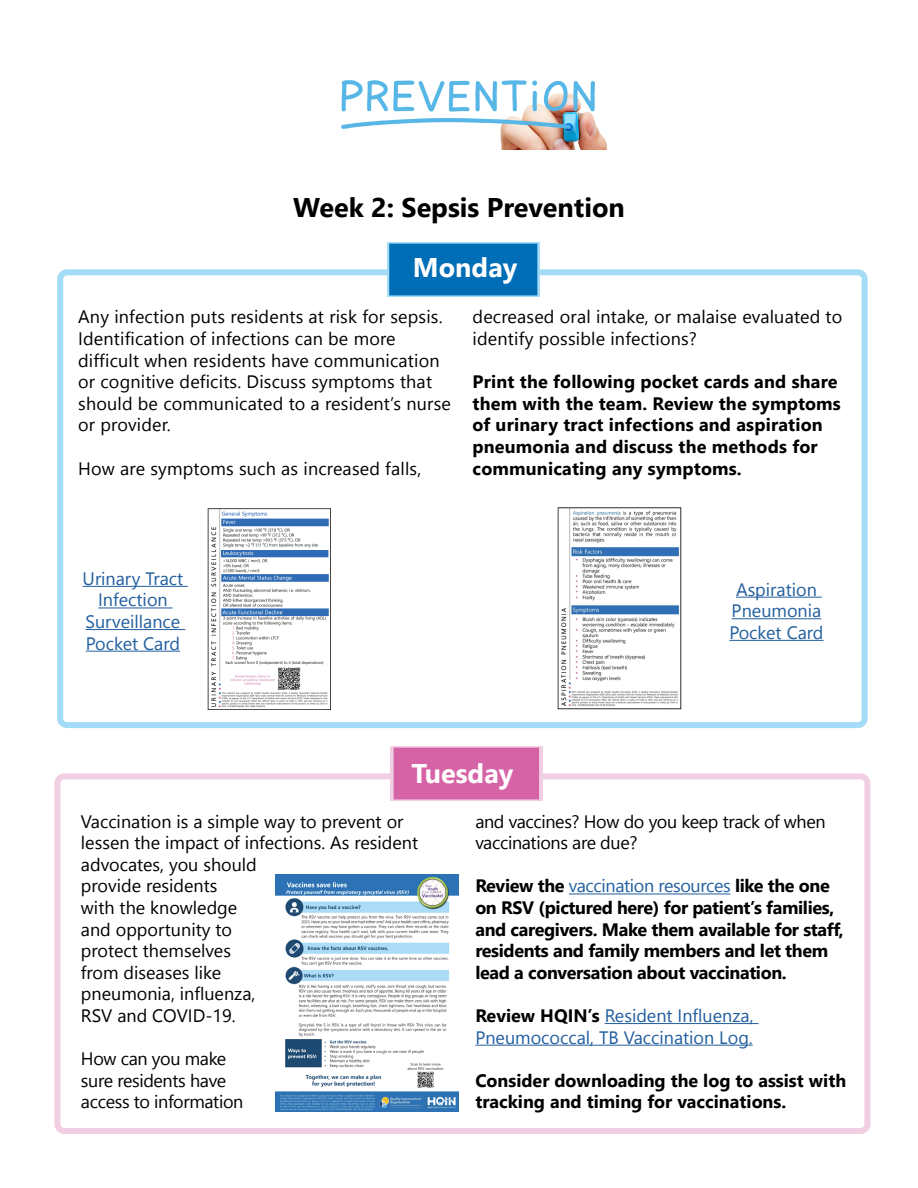
<style>
.page{position:relative;width:918px;height:1188px;background:#fff}
.page>*{position:absolute;margin:0;border:0;box-sizing:border-box;transform-origin:0 0}
.t1{font:700 27px "Nirmala UI";color:#000}
.t2{font:700 27px "Nirmala UI";color:#fff}
.t3{font:18px/21.6px "Nirmala UI";color:#000}
.t4{font:700 18px/21.6px "Nirmala UI";color:#000}
.t5{font:700 18px/21.6px "Nirmala UI";letter-spacing:-.02em;color:#000}
.t6{font:18px/21.6px "Nirmala UI";color:#215e9e}
.t7{font:18px/21.6px "Nirmala UI";letter-spacing:-.02em;color:#000}
.s1{font-weight:400;color:#215e9e}
.s2{font-weight:700;color:#000}
</style>
<div class="page">
<div style="left:57px;top:269px;width:811px;height:459px;border:6px solid #a3dcf7;border-radius:7px"></div>
<img style="left:387px;top:242px;width:153px;height:55px">
<div style="left:54px;top:773px;width:816px;height:361px;border:6px solid #f2cee2;border-radius:7px"></div>
<img style="left:390px;top:746px;width:152px;height:55px">
<hr style="left:569px;top:894px;width:161px;height:1px;background:#215e9e">
<hr style="left:605px;top:1023px;width:154px;height:1px;background:#215e9e">
<hr style="left:475px;top:1045px;width:278px;height:1px;background:#215e9e">
<hr style="left:83px;top:586px;width:105px;height:1px;background:#215e9e">
<hr style="left:98px;top:608px;width:75px;height:1px;background:#215e9e">
<hr style="left:86px;top:629px;width:99px;height:1px;background:#215e9e">
<hr style="left:86px;top:651px;width:94px;height:1px;background:#215e9e">
<hr style="left:736px;top:597px;width:86px;height:1px;background:#215e9e">
<hr style="left:732px;top:618px;width:89px;height:1px;background:#215e9e">
<hr style="left:729px;top:640px;width:95px;height:1px;background:#215e9e">
<img style="left:341px;top:80px;width:266px;height:70px">
<img style="left:208px;top:508px;width:123px;height:202px">
<img style="left:557px;top:507px;width:124px;height:203px">
<img style="left:276px;top:874px;width:183px;height:237px">
<p class="t1" style="left:293px;top:185px;width:333px">Week 2: Sepsis Prevention</p>
<p class="t2" style="left:413px;top:245px;width:106px">Monday</p>
<p class="t3" style="left:78px;top:305px;width:374px">Any infection puts residents at risk for sepsis.<br>Identification of infections can be more difficult when residents have communication or cognitive deficits. Discuss symptoms that should be communicated to a resident’s nurse or provider.</p>
<p class="t3" style="left:78px;top:456px;width:345px">How are symptoms such as increased falls,</p>
<p class="t3" style="left:473px;top:305px;width:371px">decreased oral intake, or malaise evaluated to identify possible infections?</p>
<p class="t4" style="left:473px;top:370px;width:370px">Print the following pocket cards and share them with the team. Review the symptoms of urinary tract infections and aspiration pneumonia and discuss the methods for communicating any symptoms.</p>
<p class="t6" style="left:83px;top:566px;width:102px;text-align:center">Urinary Tract<br>Infection<br>Surveillance<br>Pocket Card</p>
<p class="t6" style="left:736px;top:577px;width:82px">Aspiration</p>
<p class="t6" style="left:729px;top:599px;width:96px">Pneumonia<br>Pocket Card</p>
<p class="t2" style="left:411px;top:751px;width:104px">Tuesday</p>
<p class="t3" style="left:81px;top:809px;width:339px">Vaccination is a simple way to prevent or lessen the impact of infections. As resident advocates, you should<br>provide residents<br>with the knowledge<br>and opportunity to<br>protect themselves<br>from diseases like<br>pneumonia, influenza,<br>RSV and COVID-19.</p>
<p class="t7" style="left:81px;top:1047px;width:164px">How can you make sure residents have access to information</p>
<p class="t7" style="left:475px;top:809px;width:352px">and vaccines? How do you keep track of when vaccinations are due?</p>
<p class="t5" style="left:475px;top:874px;width:370px">Review the <span class="s1">vaccination resources</span> like the one on RSV (pictured here) for patient’s families, and caregivers. Make them available for staff, residents and family members and let them lead a conversation about vaccination.</p>
<p class="t6" style="left:475px;top:1004px;width:280px"><span class="s2">Review HQIN’s</span> Resident Influenza,<br>Pneumococcal, TB Vaccination Log.</p>
<p class="t4" style="left:475px;top:1069px;width:372px">Consider downloading the log to assist with tracking and timing for vaccinations.</p>
</div>
